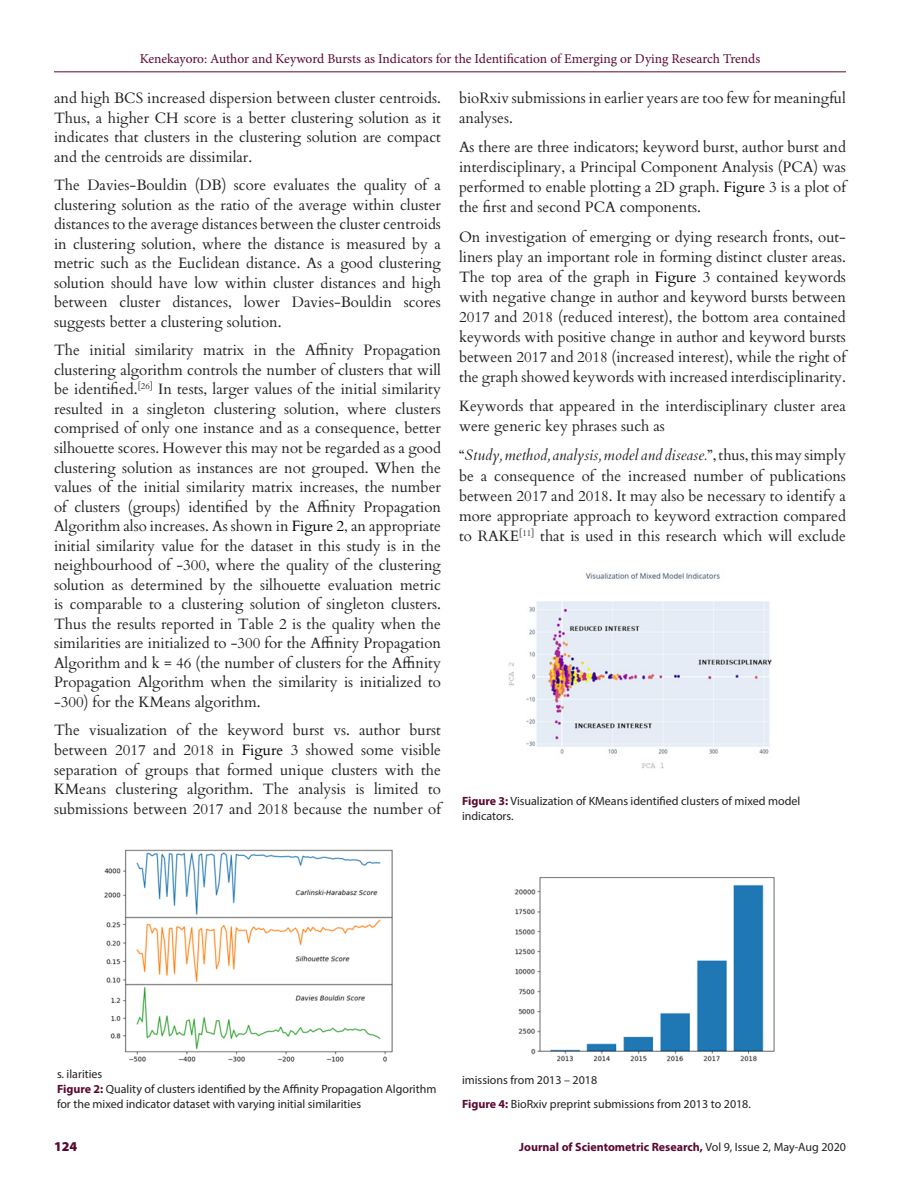
<style>
.page{position:relative;width:918px;height:1188px;background:#fff}
.page>*{position:absolute;margin:0;border:0;box-sizing:border-box;transform-origin:0 0}
.TXT{font:15px/19.5px "Cardo";color:#231f20;text-align:justify}
.t1{font:13.5px "Minion Pro";letter-spacing:-.005em;color:#5b0830}
.t2{font:900 13.5px "Myriad Pro";color:#5b0830}
.FIG_CAP{font:12px/15px "Myriad Pro";color:#231f20}
.t3{font:700 12px "Myriad Pro";color:#5b0830}
.FIG_LEG{font:12px "Myriad Pro";color:#231f20}
.s1{color:#000}
.s2{font-style:italic}
.s3{font-weight:700;color:#5b0830}
.s4{font-weight:400;color:#231f20}
</style>
<div class="page">
<hr style="left:54px;top:72px;width:792px;height:1px;background:#5b0830">
<img style="left:104px;top:849px;width:289px;height:213px">
<img style="left:508px;top:572px;width:264px;height:197px">
<img style="left:514px;top:877px;width:261px;height:185px">
<p class="t1" style="left:140px;top:50px;width:622px">Kenekayoro: Author and Keyword Bursts as Indicators for the Identification of Emerging or Dying Research Trends</p>
<p class="TXT" style="left:54px;top:87px;width:389px">and high BCS increased dispersion between cluster centroids.<br>Thus, a higher CH score is a better clustering solution as it indicates that clusters in the clustering solution are compact and the centroids are dissimilar.</p>
<p class="TXT" style="left:54px;top:175px;width:389px">The Davies-Bouldin (DB) score evaluates the quality of a clustering solution as the ratio of the average within cluster distances to the average distances between the cluster centroids in clustering solution, where the distance is measured by a metric such as the Euclidean distance. As a good clustering solution should have low within cluster distances and high between cluster distances, lower Davies-Bouldin scores suggests better a clustering solution.</p>
<p class="TXT" style="left:54px;top:340px;width:389px">The initial similarity matrix in the Affinity Propagation clustering algorithm controls the number of clusters that will be identified.<sup>[26]</sup> In tests, larger values of the initial similarity resulted in a singleton clustering solution, where clusters comprised of only one instance and as a consequence, better silhouette scores. However this may not be regarded as a good clustering solution as instances are not grouped. When the values of the initial similarity matrix increases, the number of clusters (groups) identified by the Affinity Propagation Algorithm also increases. As shown in <span class="s1">Figure 2</span>, an appropriate initial similarity value for the dataset in this study is in the neighbourhood of -300, where the quality of the clustering solution as determined by the silhouette evaluation metric is comparable to a clustering solution of singleton clusters.<br>Thus the results reported in Table 2 is the quality when the similarities are initialized to -300 for the Affinity Propagation Algorithm and k = 46 (the number of clusters for the Affinity Propagation Algorithm when the similarity is initialized to -300) for the KMeans algorithm.</p>
<p class="TXT" style="left:54px;top:720px;width:389px">The visualization of the keyword burst vs. author burst between 2017 and 2018 in <span class="s1">Figure</span> 3 showed some visible separation of groups that formed unique clusters with the KMeans clustering algorithm. The analysis is limited to submissions between 2017 and 2018 because the number of</p>
<p class="TXT" style="left:459px;top:87px;width:388px;line-height:20.1px">bioRxiv submissions in earlier years are too few for meaningful analyses.</p>
<p class="TXT" style="left:459px;top:136px;width:389px;line-height:20.1px">As there are three indicators; keyword burst, author burst and interdisciplinary, a Principal Component Analysis (PCA) was performed to enable plotting a 2D graph. <span class="s1">Figure</span> 3 is a plot of the first and second PCA components.</p>
<p class="TXT" style="left:459px;top:226px;width:389px;line-height:20.1px">On investigation of emerging or dying research fronts, out&shy;liners play an important role in forming distinct cluster areas.<br>The top area of the graph in <span class="s1">Figure</span> 3 contained keywords with negative change in author and keyword bursts between 2017 and 2018 (reduced interest), the bottom area contained keywords with positive change in author and keyword bursts between 2017 and 2018 (increased interest), while the right of the graph showed keywords with increased interdisciplinarity.</p>
<p class="TXT" style="left:459px;top:395px;width:388px;line-height:20.1px">Keywords that appeared in the interdisciplinary cluster area were generic key phrases such as</p>
<p class="TXT" style="left:459px;top:445px;width:389px;line-height:20.1px">“<span class="s2">Study, method, analysis, model and disease.</span>”, thus, this may simply be a consequence of the increased number of publications between 2017 and 2018. It may also be necessary to identify a more appropriate approach to keyword extraction compared to RAKE<sup>[11]</sup> that is used in this research which will exclude</p>
<p class="FIG_CAP" style="left:462px;top:793px;width:340px"><span class="s3">Figure 3:</span> Visualization of KMeans identified clusters of mixed model indicators.</p>
<p class="FIG_LEG" style="left:57px;top:1067px;width:47px">s. ilarities</p>
<p class="FIG_CAP" style="left:57px;top:1081px;width:381px"><span class="s3">Figure 2:</span> Quality of clusters identified by the Affinity Propagation Algorithm for the mixed indicator dataset with varying initial similarities</p>
<p class="FIG_LEG" style="left:462px;top:1072px;width:137px">imissions from 2013 – 2018</p>
<p class="FIG_CAP" style="left:462px;top:1096px;width:290px"><span class="s3">Figure 4:</span> BioRxiv preprint submissions from 2013 to 2018.</p>
<p class="t2" style="left:54px;top:1137px;width:25px">124</p>
<p class="t3" style="left:519px;top:1139px;width:328px">Journal of Scientometric Research, <span class="s4">Vol 9, Issue 2, May-Aug 2020</span></p>
</div>
